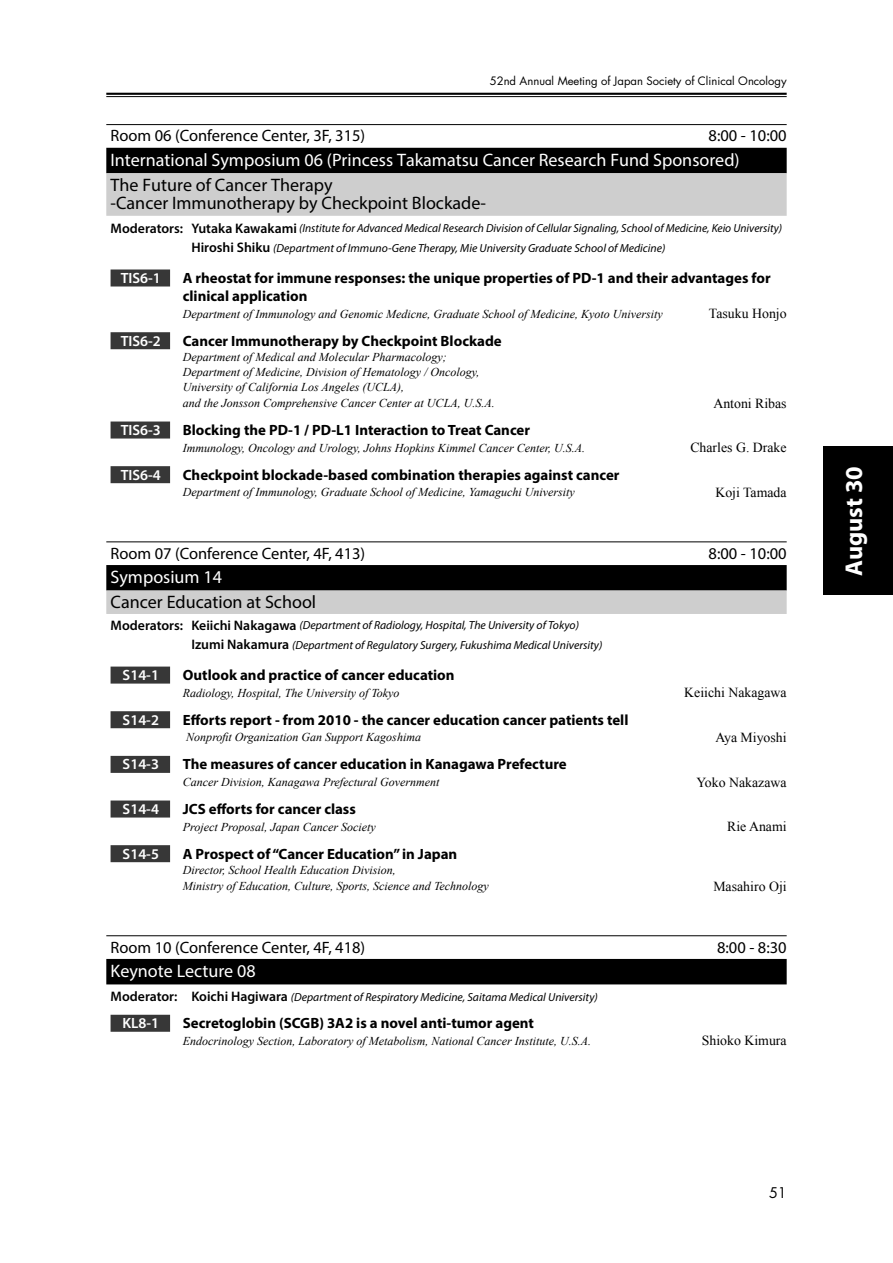
<style>
.page{position:relative;width:893px;height:1263px;background:#fff}
.page>*{position:absolute;margin:0;border:0;box-sizing:border-box;transform-origin:0 0}
.t1{font:700 24.45px "Myriad Pro";color:#fff}
.t2{font:18px "Myriad Pro";color:#fff}
.t3{font:18px/18px "Myriad Pro";color:#000}
.t4{font:16.5px "Myriad Pro";color:#000}
.t5{font:700 14.85px/18px "Myriad Pro";color:#000}
.t6{font:600 14.85px "Myriad Pro";color:#fff}
.t7{font:14.4px "Futura Std";color:#000}
.t8{font:13.8px "Times New Roman";color:#000}
.t9{font:italic 12px/15.1px "Times New Roman";color:#000}
.t10{font:italic 11.7px/19.6px "Myriad Pro";color:#000}
.t11{font:11.25px "Futura Std";color:#000}
.s1{font-weight:600;font-style:normal;font-size:13.8px}
</style>
<div class="page">
<hr style="left:106px;top:93px;width:681px;height:2px;background:#000">
<hr style="left:106px;top:96px;width:681px;height:1px;background:#000">
<div style="left:823px;top:446px;width:70px;height:149px;background:#000"></div>
<hr style="left:106px;top:124px;width:681px;height:1px;background:#000">
<div style="left:106px;top:148px;width:681px;height:25px;background:#000"></div>
<div style="left:106px;top:173px;width:681px;height:43px;background:#cecece"></div>
<div style="left:111px;top:269px;width:59px;height:17px;background:#373737"></div>
<div style="left:111px;top:332px;width:59px;height:17px;background:#373737"></div>
<div style="left:111px;top:421px;width:59px;height:17px;background:#373737"></div>
<div style="left:111px;top:466px;width:59px;height:17px;background:#373737"></div>
<hr style="left:106px;top:541px;width:681px;height:1px;background:#000">
<div style="left:106px;top:565px;width:681px;height:25px;background:#000"></div>
<div style="left:106px;top:590px;width:681px;height:24px;background:#cecece"></div>
<div style="left:111px;top:666px;width:59px;height:18px;background:#373737"></div>
<div style="left:111px;top:711px;width:59px;height:17px;background:#373737"></div>
<div style="left:111px;top:756px;width:59px;height:17px;background:#373737"></div>
<div style="left:111px;top:800px;width:59px;height:17px;background:#373737"></div>
<div style="left:111px;top:845px;width:59px;height:17px;background:#373737"></div>
<hr style="left:106px;top:935px;width:681px;height:1px;background:#000">
<div style="left:106px;top:959px;width:681px;height:25px;background:#000"></div>
<div style="left:111px;top:1015px;width:59px;height:17px;background:#373737"></div>
<p class="t11" style="left:490px;top:74px;width:298px">52nd Annual Meeting of Japan Society of Clinical Oncology</p>
<h3 class="t4" style="left:111px;top:126px;width:256px">Room 06 (Conference Center, 3F, 315)</h3>
<h3 class="t4" style="left:709px;top:126px;width:80px">8:00 - 10:00</h3>
<h2 class="t2" style="left:111px;top:149px;width:631px">International Symposium 06 (Princess Takamatsu Cancer Research Fund Sponsored)</h2>
<h2 class="t3" style="left:111px;top:175px;width:377px">The Future of Cancer Therapy<br>-Cancer Immunotherapy by Checkpoint Blockade-</h2>
<p class="t10" style="left:191px;top:218px;width:592px;text-indent:-81px"><span class="s1">Moderators: Yutaka Kawakami</span> (Institute for Advanced Medical Research Division of Cellular Signaling, School of Medicine, Keio University)<br><span class="s1">Hiroshi Shiku</span> (Department of Immuno-Gene Therapy, Mie University Graduate School of Medicine)</p>
<p class="t6" style="left:121px;top:269px;width:42px">TIS6-1</p>
<p class="t5" style="left:183px;top:269px;width:589px">A rheostat for immune responses: the unique properties of PD-1 and their advantages for clinical application</p>
<p class="t9" style="left:183px;top:306px;width:482px">Department of Immunology and Genomic Medicne, Graduate School of Medicine, Kyoto University</p>
<p class="t8" style="left:709px;top:304px;width:79px">Tasuku Honjo</p>
<p class="t6" style="left:121px;top:331px;width:42px">TIS6-2</p>
<p class="t5" style="left:183px;top:331px;width:320px">Cancer Immunotherapy by Checkpoint Blockade</p>
<p class="t9" style="left:183px;top:349px;width:313px">Department of Medical and Molecular Pharmacology; Department of Medicine, Division of Hematology / Oncology, University of California Los Angeles (UCLA),<br>and the Jonsson Comprehensive Cancer Center at UCLA, U.S.A.</p>
<p class="t8" style="left:713px;top:394px;width:75px">Antoni Ribas</p>
<p class="t6" style="left:121px;top:421px;width:42px">TIS6-3</p>
<p class="t5" style="left:183px;top:421px;width:349px">Blocking the PD-1 / PD-L1 Interaction to Treat Cancer</p>
<p class="t9" style="left:183px;top:440px;width:404px">Immunology, Oncology and Urology, Johns Hopkins Kimmel Cancer Center, U.S.A.</p>
<p class="t8" style="left:690px;top:438px;width:98px">Charles G. Drake</p>
<p class="t6" style="left:121px;top:465px;width:42px">TIS6-4</p>
<p class="t5" style="left:183px;top:465px;width:438px">Checkpoint blockade-based combination therapies against cancer</p>
<p class="t9" style="left:183px;top:484px;width:393px">Department of Immunology, Graduate School of Medicine, Yamaguchi University</p>
<p class="t8" style="left:715px;top:483px;width:73px">Koji Tamada</p>
<h3 class="t4" style="left:111px;top:543px;width:256px">Room 07 (Conference Center, 4F, 413)</h3>
<h3 class="t4" style="left:709px;top:543px;width:80px">8:00 - 10:00</h3>
<h2 class="t2" style="left:111px;top:566px;width:113px">Symposium 14</h2>
<h2 class="t3" style="left:111px;top:592px;width:207px">Cancer Education at School</h2>
<p class="t10" style="left:191px;top:615px;width:412px;text-indent:-81px"><span class="s1">Moderators: Keiichi Nakagawa</span> (Department of Radiology, Hospital, The University of Tokyo)<br><span class="s1">Izumi Nakamura</span> (Department of Regulatory Surgery, Fukushima Medical University)</p>
<p class="t6" style="left:123px;top:666px;width:38px">S14-1</p>
<p class="t5" style="left:183px;top:666px;width:273px">Outlook and practice of cancer education</p>
<p class="t9" style="left:183px;top:685px;width:218px">Radiology, Hospital, The University of Tokyo</p>
<p class="t8" style="left:684px;top:683px;width:104px">Keiichi Nakagawa</p>
<p class="t6" style="left:123px;top:710px;width:38px">S14-2</p>
<p class="t5" style="left:183px;top:710px;width:447px">Efforts report - from 2010 - the cancer education cancer patients tell</p>
<p class="t9" style="left:186px;top:729px;width:236px">Nonprofit Organization Gan Support Kagoshima</p>
<p class="t8" style="left:715px;top:728px;width:73px">Aya Miyoshi</p>
<p class="t6" style="left:123px;top:755px;width:38px">S14-3</p>
<p class="t5" style="left:183px;top:755px;width:385px">The measures of cancer education in Kanagawa Prefecture</p>
<p class="t9" style="left:183px;top:774px;width:258px">Cancer Division, Kanagawa Prefectural Government</p>
<p class="t8" style="left:696px;top:773px;width:92px">Yoko Nakazawa</p>
<p class="t6" style="left:123px;top:800px;width:38px">S14-4</p>
<p class="t5" style="left:183px;top:799px;width:175px">JCS efforts for cancer class</p>
<p class="t9" style="left:183px;top:819px;width:194px">Project Proposal, Japan Cancer Society</p>
<p class="t8" style="left:727px;top:817px;width:61px">Rie Anami</p>
<p class="t6" style="left:123px;top:844px;width:38px">S14-5</p>
<p class="t5" style="left:183px;top:844px;width:276px">A Prospect of “Cancer Education” in Japan</p>
<p class="t9" style="left:183px;top:862px;width:308px;line-height:15.8px">Director, School Health Education Division,<br>Ministry of Education, Culture, Sports, Science and Technology</p>
<p class="t8" style="left:713px;top:877px;width:75px">Masahiro Oji</p>
<h3 class="t4" style="left:111px;top:937px;width:256px">Room 10 (Conference Center, 4F, 418)</h3>
<h3 class="t4" style="left:717px;top:937px;width:71px">8:00 - 8:30</h3>
<h2 class="t2" style="left:111px;top:960px;width:147px">Keynote Lecture 08</h2>
<p class="t10" style="left:111px;top:987px;width:489px"><span class="s1">Moderator: Koichi Hagiwara</span> (Department of Respiratory Medicine, Saitama Medical University)</p>
<p class="t6" style="left:122px;top:1014px;width:38px">KL8-1</p>
<p class="t5" style="left:183px;top:1014px;width:353px">Secretoglobin (SCGB) 3A2 is a novel anti-tumor agent</p>
<p class="t9" style="left:183px;top:1033px;width:410px">Endocrinology Section, Laboratory of Metabolism, National Cancer Institute, U.S.A.</p>
<p class="t8" style="left:702px;top:1031px;width:86px">Shioko Kimura</p>
<p class="t7" style="left:769px;top:1184px;width:19px">51</p>
<h1 class="t1" style="left:838px;top:576px;width:111px;rotate:-90deg">August 30</h1>
</div>
